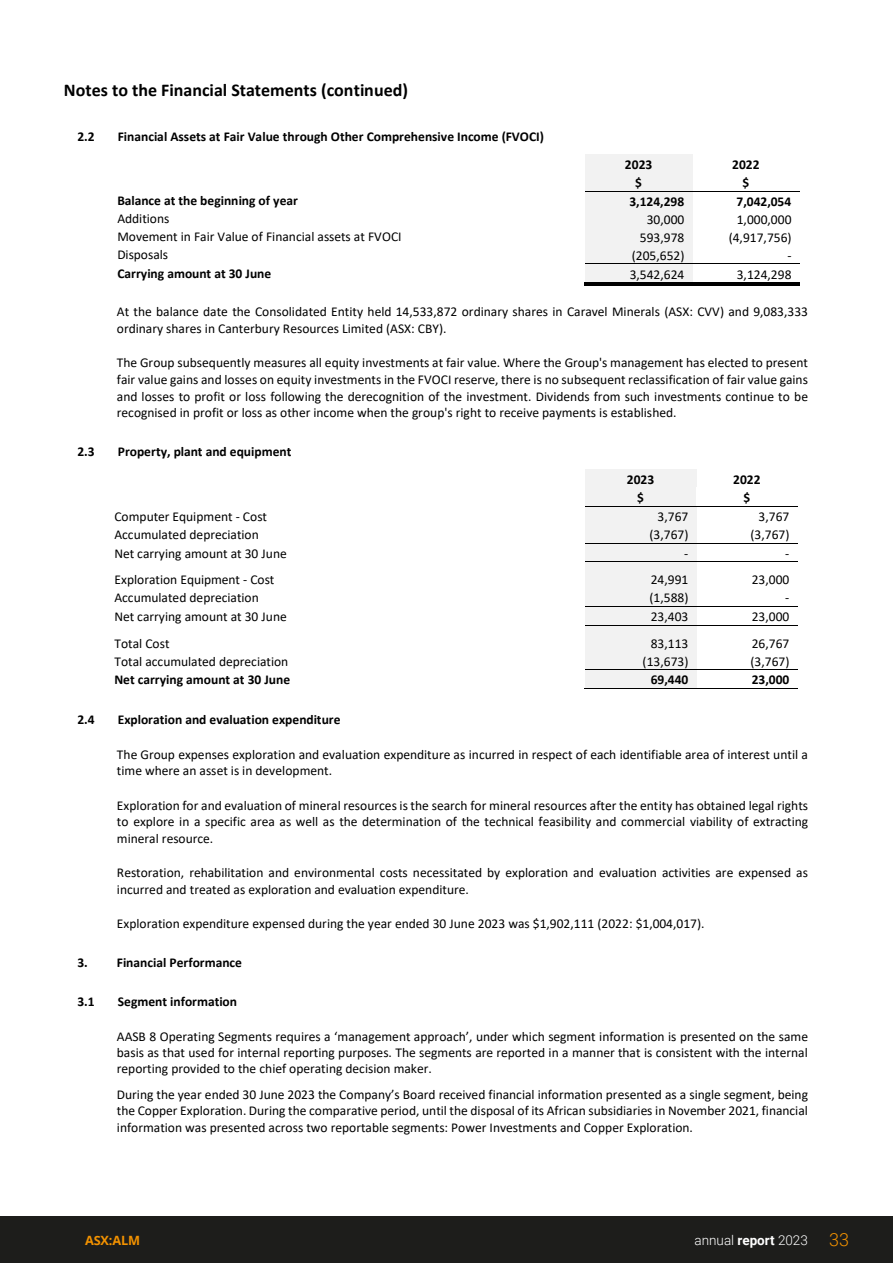
<style>
.page{position:relative;width:893px;height:1263px;background:#fff}
.page>*{position:absolute;margin:0;border:0;box-sizing:border-box;transform-origin:0 0}
.t1{font:700 18px "Calibri";color:#000}
.t2{font:13.5px/16.5px "Calibri";color:#000;text-align:justify}
.t3{font:700 13.5px "Calibri";color:#000}
.t4{font:300 13.5px "Roboto";color:#fff}
.t5{font:700 12.75px "Open Sans";letter-spacing:-.01em;color:#f39200}
.s1{font-weight:700}
.s2{font-size:18px;color:#f39200}
</style>
<div class="page">
<div style="left:0;top:1216px;width:893px;height:47px;background:#1d1d1b"></div>
<div style="left:585px;top:155px;width:107px;height:18px;background:#f2f2f2"></div>
<div style="left:585px;top:173px;width:107px;height:18px;background:#f2f2f2"></div>
<div style="left:585px;top:191px;width:107px;height:18px;background:#f2f2f2"></div>
<hr style="left:585px;top:191px;width:107px;height:1px;background:#000">
<hr style="left:693px;top:191px;width:107px;height:1px;background:#000">
<div style="left:585px;top:209px;width:107px;height:18px;background:#f2f2f2"></div>
<div style="left:585px;top:227px;width:107px;height:18px;background:#f2f2f2"></div>
<div style="left:585px;top:245px;width:107px;height:18px;background:#f2f2f2"></div>
<div style="left:585px;top:264px;width:107px;height:18px;background:#f2f2f2"></div>
<hr style="left:585px;top:263px;width:107px;height:1px;background:#000">
<hr style="left:693px;top:263px;width:107px;height:1px;background:#000">
<hr style="left:584px;top:285px;width:108px;height:1px;background:#000">
<hr style="left:584px;top:282px;width:108px;height:1px;background:#000">
<svg style="left:691px;top:282px;width:4px;height:4px"></svg>
<hr style="left:695px;top:285px;width:105px;height:1px;background:#000">
<hr style="left:695px;top:282px;width:105px;height:1px;background:#000">
<div style="left:585px;top:470px;width:111px;height:18px;background:#f2f2f2"></div>
<div style="left:585px;top:488px;width:111px;height:18px;background:#f2f2f2"></div>
<div style="left:585px;top:507px;width:111px;height:18px;background:#f2f2f2"></div>
<hr style="left:585px;top:506px;width:111px;height:1px;background:#000">
<hr style="left:697px;top:506px;width:100px;height:1px;background:#000">
<div style="left:585px;top:525px;width:111px;height:18px;background:#f2f2f2"></div>
<div style="left:585px;top:543px;width:111px;height:18px;background:#f2f2f2"></div>
<hr style="left:585px;top:543px;width:111px;height:1px;background:#000">
<hr style="left:697px;top:543px;width:100px;height:1px;background:#000">
<div style="left:585px;top:562px;width:111px;height:26px;background:#f2f2f2"></div>
<hr style="left:585px;top:561px;width:111px;height:1px;background:#000">
<hr style="left:697px;top:561px;width:100px;height:1px;background:#000">
<div style="left:585px;top:588px;width:111px;height:18px;background:#f2f2f2"></div>
<div style="left:585px;top:607px;width:111px;height:18px;background:#f2f2f2"></div>
<hr style="left:585px;top:606px;width:111px;height:1px;background:#000">
<hr style="left:697px;top:606px;width:100px;height:1px;background:#000">
<div style="left:585px;top:625px;width:111px;height:26px;background:#f2f2f2"></div>
<hr style="left:585px;top:625px;width:111px;height:1px;background:#000">
<hr style="left:697px;top:625px;width:100px;height:1px;background:#000">
<div style="left:585px;top:651px;width:111px;height:18px;background:#f2f2f2"></div>
<div style="left:585px;top:670px;width:111px;height:18px;background:#f2f2f2"></div>
<hr style="left:585px;top:669px;width:111px;height:1px;background:#000">
<hr style="left:697px;top:669px;width:100px;height:1px;background:#000">
<hr style="left:584px;top:688px;width:112px;height:1px;background:#000">
<hr style="left:696px;top:688px;width:101px;height:1px;background:#000">
<p class="t1" style="left:64px;top:77px;width:346px">Notes to the Financial Statements (continued)</p>
<p class="t3" style="left:77px;top:127px;width:19px">2.2</p>
<p class="t3" style="left:118px;top:127px;width:428px">Financial Assets at Fair Value through Other Comprehensive Income (FVOCI)</p>
<p class="t3" style="left:625px;top:155px;width:29px">2023</p>
<p class="t3" style="left:732px;top:155px;width:29px">2022</p>
<p class="t3" style="left:635px;top:173px;width:8px">$</p>
<p class="t3" style="left:742px;top:173px;width:8px">$</p>
<p class="t3" style="left:117px;top:191px;width:182px">Balance at the beginning of year</p>
<p class="t3" style="left:629px;top:192px;width:56px">3,124,298</p>
<p class="t3" style="left:737px;top:192px;width:56px">7,042,054</p>
<p class="t2" style="left:117px;top:210px;width:54px">Additions</p>
<p class="t2" style="left:647px;top:211px;width:39px">30,000</p>
<p class="t2" style="left:737px;top:211px;width:56px">1,000,000</p>
<p class="t2" style="left:117px;top:228px;width:286px">Movement in Fair Value of Financial assets at FVOCI</p>
<p class="t2" style="left:640px;top:229px;width:46px">593,978</p>
<p class="t2" style="left:729px;top:229px;width:64px">(4,917,756)</p>
<p class="t2" style="left:117px;top:246px;width:52px">Disposals</p>
<p class="t2" style="left:632px;top:247px;width:54px">(205,652)</p>
<p class="t2" style="left:787px;top:247px;width:6px">-</p>
<p class="t3" style="left:117px;top:264px;width:155px">Carrying amount at 30 June</p>
<p class="t2" style="left:630px;top:266px;width:56px">3,542,624</p>
<p class="t2" style="left:737px;top:266px;width:56px">3,124,298</p>
<p class="t2" style="left:117px;top:303px;width:693px">At the balance date the Consolidated Entity held 14,533,872 ordinary shares in Caravel Minerals (ASX: CVV) and 9,083,333 ordinary shares in Canterbury Resources Limited (ASX: CBY).</p>
<p class="t2" style="left:117px;top:354px;width:693px">The Group subsequently measures all equity investments at fair value. Where the Group's management has elected to present fair value gains and losses on equity investments in the FVOCI reserve, there is no subsequent reclassification of fair value gains and losses to profit or loss following the derecognition of the investment. Dividends from such investments continue to be recognised in profit or loss as other income when the group's right to receive payments is established.</p>
<p class="t3" style="left:77px;top:442px;width:19px">2.3</p>
<p class="t3" style="left:118px;top:442px;width:175px">Property, plant and equipment</p>
<p class="t3" style="left:627px;top:470px;width:29px">2023</p>
<p class="t3" style="left:733px;top:470px;width:29px">2022</p>
<p class="t3" style="left:637px;top:488px;width:8px">$</p>
<p class="t3" style="left:743px;top:488px;width:8px">$</p>
<p class="t2" style="left:114px;top:508px;width:154px">Computer Equipment - Cost</p>
<p class="t2" style="left:658px;top:508px;width:32px">3,767</p>
<p class="t2" style="left:758px;top:508px;width:32px">3,767</p>
<p class="t2" style="left:114px;top:526px;width:146px">Accumulated depreciation</p>
<p class="t2" style="left:649px;top:526px;width:41px">(3,767)</p>
<p class="t2" style="left:750px;top:526px;width:41px">(3,767)</p>
<p class="t2" style="left:114px;top:545px;width:174px">Net carrying amount at 30 June</p>
<p class="t2" style="left:684px;top:545px;width:6px">-</p>
<p class="t2" style="left:785px;top:545px;width:6px">-</p>
<p class="t2" style="left:114px;top:571px;width:162px">Exploration Equipment - Cost</p>
<p class="t2" style="left:651px;top:571px;width:39px">24,991</p>
<p class="t2" style="left:752px;top:571px;width:39px">23,000</p>
<p class="t2" style="left:114px;top:589px;width:146px">Accumulated depreciation</p>
<p class="t2" style="left:649px;top:589px;width:41px">(1,588)</p>
<p class="t2" style="left:785px;top:589px;width:6px">-</p>
<p class="t2" style="left:114px;top:608px;width:174px">Net carrying amount at 30 June</p>
<p class="t2" style="left:651px;top:608px;width:39px">23,403</p>
<p class="t2" style="left:752px;top:608px;width:39px">23,000</p>
<p class="t2" style="left:114px;top:635px;width:57px">Total Cost</p>
<p class="t2" style="left:651px;top:635px;width:39px">83,113</p>
<p class="t2" style="left:752px;top:635px;width:39px">26,767</p>
<p class="t2" style="left:114px;top:653px;width:175px">Total accumulated depreciation</p>
<p class="t2" style="left:643px;top:653px;width:47px">(13,673)</p>
<p class="t2" style="left:750px;top:653px;width:41px">(3,767)</p>
<p class="t3" style="left:114px;top:670px;width:177px">Net carrying amount at 30 June</p>
<p class="t3" style="left:651px;top:670px;width:39px">69,440</p>
<p class="t3" style="left:752px;top:670px;width:39px">23,000</p>
<p class="t3" style="left:77px;top:710px;width:19px">2.4</p>
<p class="t3" style="left:118px;top:710px;width:224px">Exploration and evaluation expenditure</p>
<p class="t2" style="left:117px;top:745px;width:692px">The Group expenses exploration and evaluation expenditure as incurred in respect of each identifiable area of interest until a time where an asset is in development.</p>
<p class="t2" style="left:117px;top:796px;width:693px">Exploration for and evaluation of mineral resources is the search for mineral resources after the entity has obtained legal rights to explore in a specific area as well as the determination of the technical feasibility and commercial viability of extracting mineral resource.</p>
<p class="t2" style="left:117px;top:864px;width:693px">Restoration, rehabilitation and environmental costs necessitated by exploration and evaluation activities are expensed as incurred and treated as exploration and evaluation expenditure.</p>
<p class="t2" style="left:117px;top:915px;width:589px">Exploration expenditure expensed during the year ended 30 June 2023 was $1,902,111 (2022: $1,004,017).</p>
<p class="t3" style="left:77px;top:953px;width:166px">3. Financial Performance</p>
<p class="t3" style="left:77px;top:992px;width:19px">3.1</p>
<p class="t3" style="left:118px;top:992px;width:121px">Segment information</p>
<p class="t2" style="left:117px;top:1027px;width:693px">AASB 8 Operating Segments requires a ‘management approach’, under which segment information is presented on the same basis as that used for internal reporting purposes. The segments are reported in a manner that is consistent with the internal reporting provided to the chief operating decision maker.</p>
<p class="t2" style="left:117px;top:1086px;width:693px">During the year ended 30 June 2023 the Company’s Board received financial information presented as a single segment, being the Copper Exploration. During the comparative period, until the disposal of its African subsidiaries in November 2021, financial information was presented across two reportable segments: Power Investments and Copper Exploration.</p>
<p class="t5" style="left:85px;top:1231px;width:57px">ASX:ALM</p>
<p class="t4" style="left:695px;top:1230px;width:156px">annual <span class="s1">report</span> 2023 <span class="s2">33</span></p>
</div>
